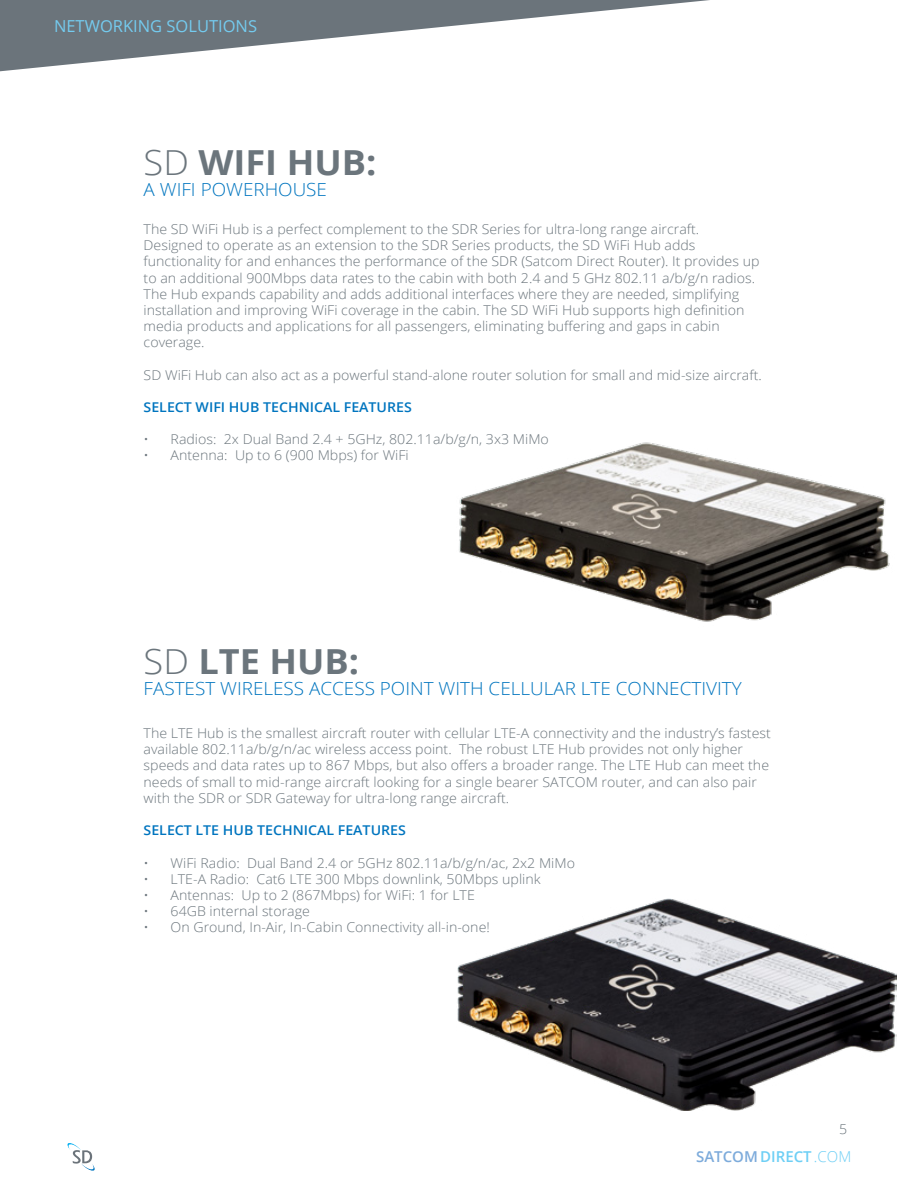
<style>
.page{position:relative;width:918px;height:1188px;background:#fff}
.page>*{position:absolute;margin:0;border:0;box-sizing:border-box;transform-origin:0 0}
.t1{font:700 34.5px "Open Sans";color:#6b757c;scale:1.05 1}
.t2{font:300 18px "Open Sans";color:#0075bf;scale:1.05 1}
.t3{font:16.5px "Open Sans";color:#74cbef}
.t4{font:600 15px "Open Sans";color:#7dabdb}
.t5{font:300 13.5px/16.2px "Open Sans";color:#6b757c;scale:1.05 1}
.t6{font:600 13.5px "Open Sans";color:#0075bf;scale:1.05 1}
.s1{font-weight:300}
.s2{color:#6ecff5}
.s3{font-weight:300;color:#6ecff5}
</style>
<div class="page">
<img style="left:457px;top:898px;width:440px;height:213px">
<svg style="left:67px;top:1143px;width:28px;height:28px"></svg>
<svg style="left:0;top:0;width:710px;height:71px"></svg>
<img style="left:459px;top:442px;width:431px;height:180px">
<p class="t3" style="left:54px;top:15px;width:205px">NETWORKING SOLUTIONS</p>
<h1 class="t1" style="left:144px;top:138px;width:223px"><span class="s1">SD</span> WIFI HUB:</h1>
<h2 class="t2" style="left:144px;top:178px;width:176px">A WIFI POWERHOUSE</h2>
<p class="t5" style="left:144px;top:221px;width:588px">The SD WiFi Hub is a perfect complement to the SDR Series for ultra-long range aircraft.<br>Designed to operate as an extension to the SDR Series products, the SD WiFi Hub adds functionality for and enhances the performance of the SDR (Satcom Direct Router). It provides up to an additional 900Mbps data rates to the cabin with both 2.4 and 5 GHz 802.11 a/b/g/n radios.<br>The Hub expands capability and adds additional interfaces where they are needed, simplifying installation and improving WiFi coverage in the cabin. The SD WiFi Hub supports high definition media products and applications for all passengers, eliminating buffering and gaps in cabin coverage.</p>
<p class="t5" style="left:144px;top:366px;width:590px">SD WiFi Hub can also act as a powerful stand-alone router solution for small and mid-size aircraft.</p>
<p class="t6" style="left:144px;top:398px;width:257px">SELECT WIFI HUB TECHNICAL FEATURES</p>
<p class="t5" style="left:144px;top:431px;width:387px">• Radios: 2x Dual Band 2.4 + 5GHz, 802.11a/b/g/n, 3x3 MiMo</p>
<p class="t5" style="left:144px;top:447px;width:254px">• Antenna: Up to 6 (900 Mbps) for WiFi</p>
<h1 class="t1" style="left:144px;top:637px;width:207px"><span class="s1">SD</span> LTE HUB:</h1>
<h2 class="t2" style="left:144px;top:676px;width:571px">FASTEST WIRELESS ACCESS POINT WITH CELLULAR LTE CONNECTIVITY</h2>
<p class="t5" style="left:144px;top:725px;width:599px">The LTE Hub is the smallest aircraft router with cellular LTE-A connectivity and the industry’s fastest available 802.11a/b/g/n/ac wireless access point. The robust LTE Hub provides not only higher speeds and data rates up to 867 Mbps, but also offers a broader range. The LTE Hub can meet the needs of small to mid-range aircraft looking for a single bearer SATCOM router, and can also pair with the SDR or SDR Gateway for ultra-long range aircraft.</p>
<p class="t6" style="left:144px;top:821px;width:251px">SELECT LTE HUB TECHNICAL FEATURES</p>
<p class="t5" style="left:144px;top:854px;width:412px">• WiFi Radio: Dual Band 2.4 or 5GHz 802.11a/b/g/n/ac, 2x2 MiMo</p>
<p class="t5" style="left:144px;top:870px;width:380px">• LTE-A Radio: Cat6 LTE 300 Mbps downlink, 50Mbps uplink</p>
<p class="t5" style="left:144px;top:887px;width:317px">• Antennas: Up to 2 (867Mbps) for WiFi: 1 for LTE</p>
<p class="t5" style="left:144px;top:903px;width:160px">• 64GB internal storage</p>
<p class="t5" style="left:144px;top:919px;width:331px">• On Ground, In-Air, In-Cabin Connectivity all-in-one!</p>
<p class="t5" style="left:839px;top:1121px;width:9px">5</p>
<p class="t4" style="left:696px;top:1146px;width:157px">SATCOM<span class="s2">DIRECT</span> <span class="s3">.COM</span></p>
</div>
